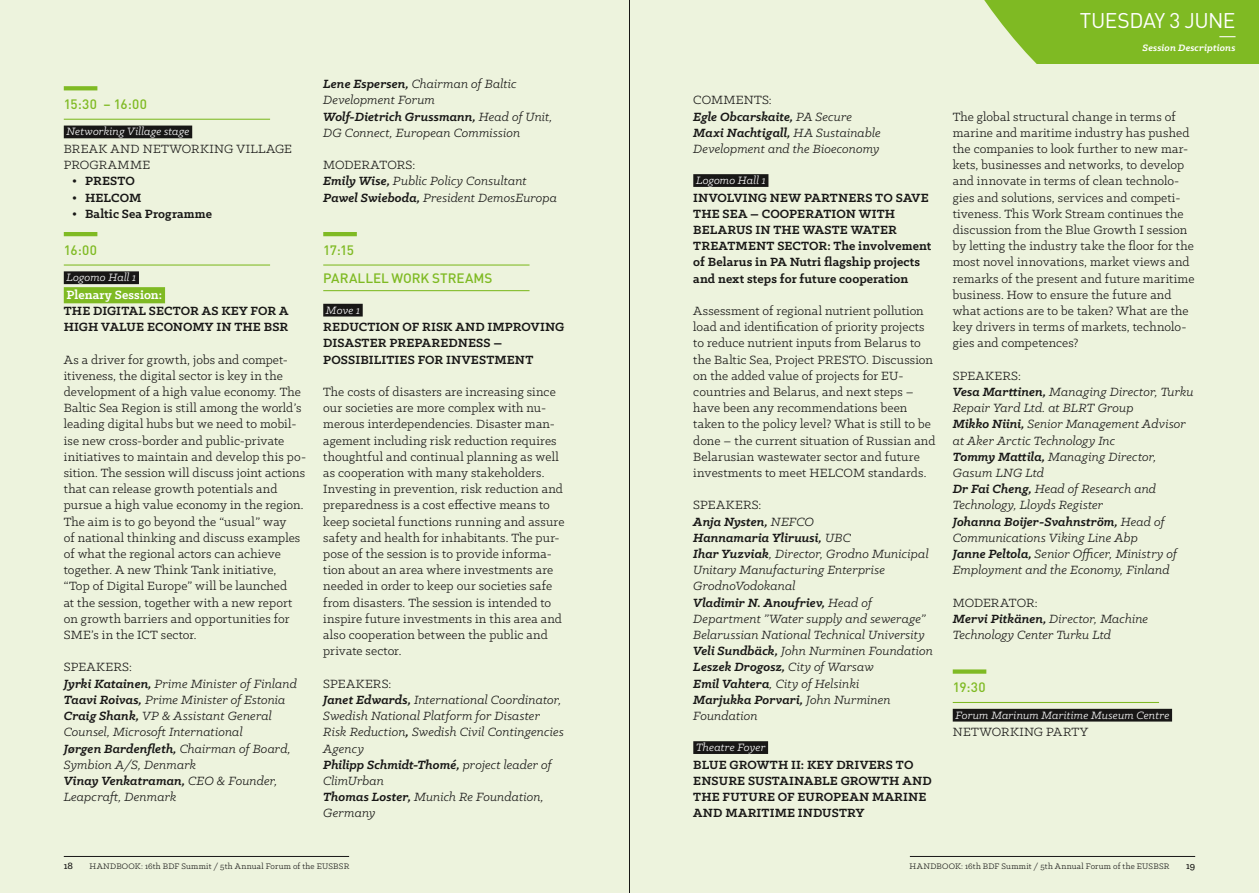
<style>
.page{position:relative;width:1259px;height:893px;background:#edf3dd}
.page>*{position:absolute;margin:0;border:0;box-sizing:border-box;transform-origin:0 0}
.t1{font:21px "DIN Pro";letter-spacing:-.03em;color:#fff}
.t2{font:13.5px/16.2px "Klinic Slab";letter-spacing:.01em;color:#181716}
.t3{font:italic 13.5px/16.2px "Klinic Slab";letter-spacing:.005em;color:#181716}
.t4{font:700 13.5px/16.2px "Klinic Slab";letter-spacing:.01em;color:#181716}
.t5{font:500 13.5px/27.6px "DIN Pro";color:#7fba23}
.t6{font:700 13.5px "Klinic Slab";letter-spacing:.01em;color:#fff}
.t7{font:italic 12px "Klinic Slab";letter-spacing:.01em;color:#fff}
.t8{font:italic 700 10.5px "Klinic Slab";letter-spacing:.015em;color:#fff}
.t9{font:500 10.5px "Klinic Slab";color:#181716}
.t10{font:9px "Klinic Slab";letter-spacing:.025em;color:#181716}
.s1{font-style:normal}
.s2{font-weight:700}
</style>
<div class="page">
<div style="left:64px;top:126px;width:128px;height:12px;background:#181716"></div>
<div style="left:64px;top:271px;width:75px;height:13px;background:#181716"></div>
<div style="left:64px;top:287px;width:101px;height:16px;background:#7fba23"></div>
<svg style="left:64px;top:86px;width:33px;height:4px"></svg>
<hr style="left:64px;top:119px;width:206px;height:1px;background:#7fba23">
<hr style="left:64px;top:232px;width:33px;height:4px;background:#7fba23">
<hr style="left:64px;top:264px;width:206px;height:2px;background:#7fba23">
<div style="left:323px;top:304px;width:40px;height:13px;background:#181716"></div>
<hr style="left:323px;top:232px;width:34px;height:4px;background:#7fba23">
<hr style="left:323px;top:264px;width:206px;height:2px;background:#7fba23">
<hr style="left:323px;top:290px;width:206px;height:1px;background:#7fba23">
<div style="left:693px;top:174px;width:75px;height:13px;background:#181716"></div>
<div style="left:693px;top:741px;width:75px;height:13px;background:#181716"></div>
<div style="left:952px;top:709px;width:220px;height:13px;background:#181716"></div>
<div style="left:952px;top:669px;width:34px;height:5px;background:#7fba23"></div>
<hr style="left:952px;top:702px;width:207px;height:1px;background:#7fba23">
<hr style="left:910px;top:856px;width:285px;height:1px;background:#181716">
<hr style="left:64px;top:856px;width:285px;height:1px;background:#181716">
<svg style="left:984px;top:0;width:275px;height:64px;background:#89bf34"></svg>
<hr style="left:629px;top:0;width:1px;height:893px;background:#181716">
<p class="t5" style="left:64px;top:90px;width:85px">15:30 – 16:00</p>
<p class="t7" style="left:67px;top:124px;width:124px">Networking Village stage</p>
<p class="t2" style="left:64px;top:140px;width:18px">Brea</p>
<p class="t2" style="left:99px;top:140px;width:65px">k and Networ</p>
<p class="t2" style="left:200px;top:140px;width:92px">king Village</p>
<p class="t2" style="left:64px;top:157px;width:10px">pro</p>
<p class="t2" style="left:90px;top:157px;width:60px">gramme</p>
<p class="t4" style="left:72px;top:173px;width:64px">• PRESTO</p>
<p class="t4" style="left:72px;top:189px;width:71px">• HELCOM</p>
<p class="t4" style="left:72px;top:205px;width:141px">• Baltic Sea Programme</p>
<p class="t5" style="left:64px;top:236px;width:35px">16:00</p>
<p class="t7" style="left:67px;top:270px;width:71px">Logomo Hall 1</p>
<p class="t6" style="left:67px;top:286px;width:97px">Plenary Session:</p>
<p class="t4" style="left:64px;top:302px;width:226px">THE DIGITAL SECTOR AS KEY FOR A<br>HIGH VALUE ECONOMY IN THE BSR</p>
<p class="t2" style="left:64px;top:351px;width:244px">As a driver for growth, jobs and compet&shy;itiveness, the digital sector is key in the development of a high value economy. The Baltic Sea Region is still among the world’s leading digital hubs but we need to mobil&shy;ise new cross-border and public-private initiatives to maintain and develop this po&shy;sition. The session will discuss joint actions that can release growth potentials and pursue a high value economy in the region.<br>The aim is to go beyond the “usual” way<br>of national thinking and discuss examples of what the regional actors can achieve together. A new Think Tank initiative,<br>“Top of Digital Europe” will be launched<br>at the session, together with a new report on growth barriers and opportunities for SME’s in the ICT sector.</p>
<p class="t2" style="left:64px;top:659px;width:17px">Spea</p>
<p class="t3" style="left:64px;top:659px;width:235px;text-indent:32px"><span class="s1">kers:<br></span><span class="s2">Jyrki Katainen,</span> Prime Minister of Finland<br><span class="s2">Taavi Roivas,</span> Prime Minister of Estonia<br><span class="s2">Craig Shank,</span> VP &amp; Assistant General<br>Counsel, Microsoft International<br><span class="s2">Jørgen Bardenfleth,</span> Chairman of Board,<br>Symbion A/S, Denmark<br><span class="s2">Vinay Venkatraman,</span> CEO &amp; Founder,<br>Leapcraft, Denmark</p>
<p class="t3" style="left:323px;top:76px;width:231px"><span class="s2">Lene Espersen,</span> Chairman of Baltic<br>Development Forum<br><span class="s2">Wolf-Dietrich Grussmann,</span> Head of Unit,<br>DG Connect, European Commission</p>
<p class="t2" style="left:323px;top:157px;width:40px">Moderators</p>
<p class="t3" style="left:323px;top:157px;width:235px;text-indent:89px"><span class="s1">:<br></span><span class="s2">Emily Wise,</span> Public Policy Consultant<br><span class="s2">Pawel Swieboda,</span> President DemosEuropa</p>
<p class="t5" style="left:323px;top:236px;width:171px">17:15<br>PARALLEL WORK STREAMS</p>
<p class="t7" style="left:326px;top:302px;width:36px">Move 1</p>
<p class="t4" style="left:323px;top:319px;width:243px">REDUCTION OF RISK AND IMPROVING<br>DISASTER PREPAREDNESS –<br>POSSIBILITIES FOR INVESTMENT</p>
<p class="t2" style="left:323px;top:383px;width:243px">The costs of disasters are increasing since our societies are more complex with nu&shy;merous interdependencies. Disaster man&shy;agement including risk reduction requires thoughtful and continual planning as well as cooperation with many stakeholders.<br>Investing in prevention, risk reduction and preparedness is a cost effective means to keep societal functions running and assure safety and health for inhabitants. The pur&shy;pose of the session is to provide informa&shy;tion about an area where investments are needed in order to keep our societies safe from disasters. The session is intended to inspire future investments in this area and also cooperation between the public and private sector.</p>
<p class="t2" style="left:323px;top:675px;width:17px">Spea</p>
<p class="t3" style="left:323px;top:675px;width:242px;text-indent:32px"><span class="s1">kers:<br></span><span class="s2">Janet Edwards,</span> International Coordinator,<br>Swedish National Platform for Disaster<br>Risk Reduction<span class="s2">,</span> Swedish Civil Contingencies<br>Agency<br><span class="s2">Philipp Schmidt-Thomé,</span> project leader of<br>ClimUrban<br><span class="s2">Thomas Loster,</span> Munich Re Foundation,<br>Germany</p>
<h1 class="t1" style="left:1080px;top:6px;width:157px">TUESDAY 3 JUNE</h1>
<p class="t8" style="left:1142px;top:40px;width:94px">Session Descriptions</p>
<p class="t2" style="left:693px;top:92px;width:52px">Comments</p>
<p class="t3" style="left:693px;top:92px;width:189px;text-indent:76px"><span class="s1">:<br></span><span class="s2">Egle Obcarskaite,</span> PA Secure<br><span class="s2">Maxi Nachtigall,</span> HA Sustainable<br>Development and the Bioeconomy</p>
<p class="t7" style="left:696px;top:173px;width:71px">Logomo Hall 1</p>
<p class="t4" style="left:693px;top:189px;width:239px">INVOLVING NEW PARTNERS TO SAVE<br>THE SEA – COOPERATION WITH<br>BELARUS IN THE WASTE WATER<br>TREATMENT SECTOR: The involvement of Belarus in PA Nutri flagship projects and next steps for future cooperation</p>
<p class="t2" style="left:693px;top:302px;width:244px">Assessment of regional nutrient pollution load and identification of priority projects to reduce nutrient inputs from Belarus to the Baltic Sea, Project PRESTO. Discussion on the added value of projects for EU&shy;countries and Belarus, and next steps – have been any recommendations been taken to the policy level? What is still to be done – the current situation of Russian and Belarusian wastewater sector and future investments to meet HELCOM standards.</p>
<p class="t2" style="left:693px;top:497px;width:17px">Spea</p>
<p class="t3" style="left:693px;top:497px;width:241px;text-indent:32px"><span class="s1">kers:<br></span><span class="s2">Anja Nysten,</span> NEFCO<br><span class="s2">Hannamaria Yliruusi,</span> UBC<br><span class="s2">Ihar Yuzviak</span>, Director, Grodno Municipal<br>Unitary Manufacturing Enterprise<br>GrodnoVodokanal<br><span class="s2">Vladimir N. Anoufriev,</span> Head of<br>Department ”Water supply and sewerage”<br>Belarussian National Technical University<br><span class="s2">Veli Sundbäck,</span> John Nurminen Foundation<br><span class="s2">Leszek Drogosz,</span> City of Warsaw<br><span class="s2">Emil Vahtera</span>, City of Helsinki<br><span class="s2">Marjukka Porvari,</span> John Nurminen<br>Foundation</p>
<p class="t7" style="left:696px;top:740px;width:71px">Theatre Foyer</p>
<p class="t4" style="left:693px;top:756px;width:240px">BLUE GROWTH II: KEY DRIVERS TO<br>ENSURE SUSTAINABLE GROWTH AND<br>THE FUTURE OF EUROPEAN MARINE<br>AND MARITIME INDUSTRY</p>
<p class="t2" style="left:952px;top:108px;width:243px">The global structural change in terms of marine and maritime industry has pushed the companies to look further to new mar&shy;kets, businesses and networks, to develop and innovate in terms of clean technolo&shy;gies and solutions, services and competi&shy;tiveness. This Work Stream continues the discussion from the Blue Growth I session by letting the industry take the floor for the most novel innovations, market views and remarks of the present and future maritime business. How to ensure the future and what actions are to be taken? What are the key drivers in terms of markets, technolo&shy;gies and competences?</p>
<p class="t2" style="left:952px;top:367px;width:17px">Spea</p>
<p class="t3" style="left:952px;top:367px;width:242px;text-indent:32px"><span class="s1">kers:<br></span><span class="s2">Vesa Marttinen,</span> Managing Director, Turku<br>Repair Yard Ltd. at BLRT Group<br><span class="s2">Mikko Niini,</span> Senior Management Advisor at Aker Arctic Technology Inc<br><span class="s2">Tommy Mattila,</span> Managing Director,<br>Gasum LNG Ltd<br><span class="s2">Dr Fai Cheng,</span> Head of Research and<br>Technology, Lloyds Register<br><span class="s2">Johanna Boijer-Svahnström,</span> Head of<br>Communications Viking Line Abp<br><span class="s2">Janne Peltola,</span> Senior Officer, Ministry of<br>Employment and the Economy, Finland</p>
<p class="t2" style="left:952px;top:594px;width:40px">Moderator</p>
<p class="t3" style="left:952px;top:594px;width:197px;text-indent:82px"><span class="s1">:<br></span><span class="s2">Mervi Pitkänen,</span> Director, Machine<br>Technology Center Turku Ltd</p>
<p class="t5" style="left:952px;top:673px;width:34px">19:30</p>
<p class="t7" style="left:955px;top:707px;width:215px">Forum Marinum Maritime Museum Centre</p>
<p class="t2" style="left:952px;top:724px;width:21px">Networ</p>
<p class="t2" style="left:1010px;top:724px;width:53px">king Part</p>
<p class="t2" style="left:1080px;top:724px;width:10px">y</p>
<p class="t9" style="left:64px;top:859px;width:11px">18</p>
<p class="t10" style="left:90px;top:860px;width:261px">HANDBOOK: 16th BDF Summit / 5th Annual Forum of the EUSBSR</p>
<p class="t10" style="left:909px;top:860px;width:261px">HANDBOOK: 16th BDF Summit / 5th Annual Forum of the EUSBSR</p>
<p class="t9" style="left:1186px;top:859px;width:11px">19</p>
</div>
